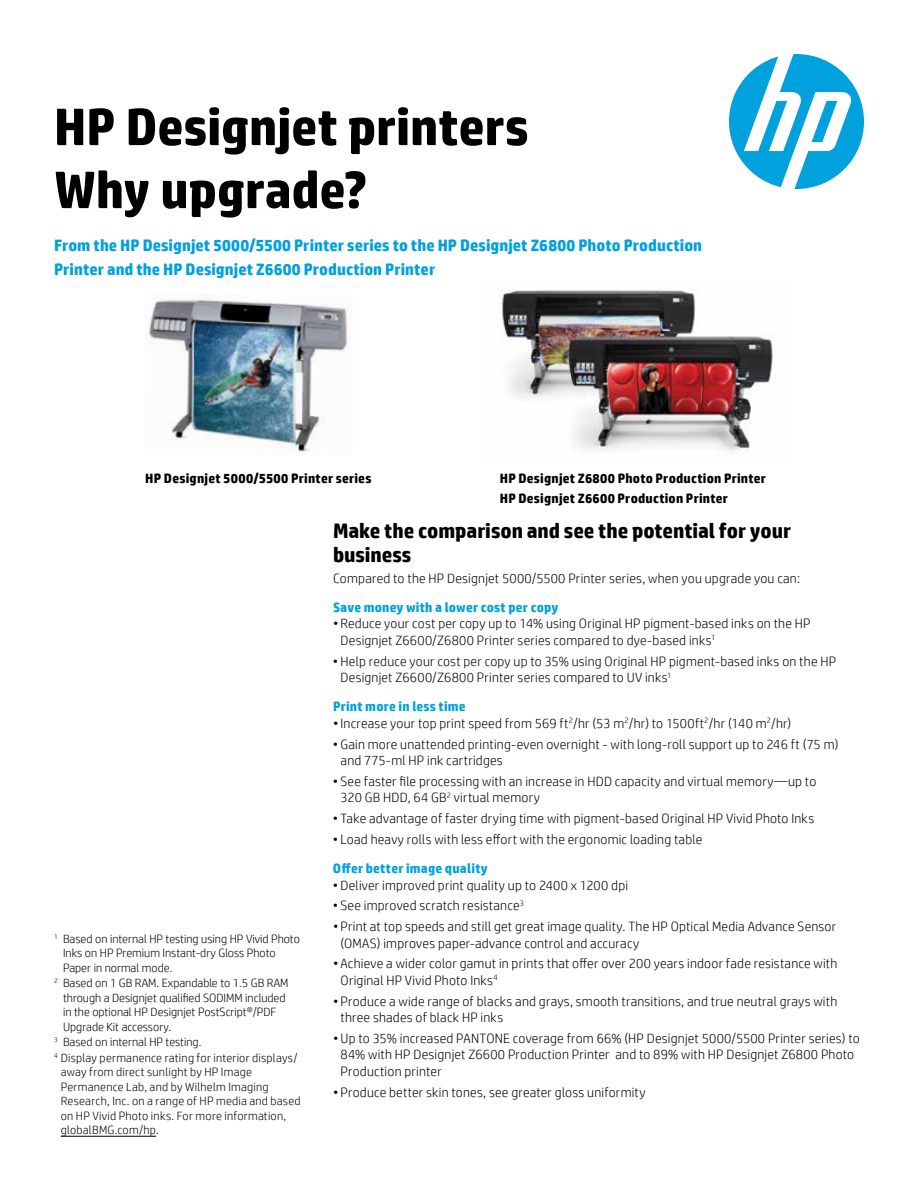
<style>
.page{position:relative;width:918px;height:1188px;background:#fff}
.page>*{position:absolute;margin:0;border:0;box-sizing:border-box;transform-origin:0 0}
.t1{font:700 52.5px/63px "HP Simplified";letter-spacing:-.005em;color:#000}
.t2{font:700 21px/24px "HP Simplified";letter-spacing:-.005em;color:#000}
.t3{font:700 16.5px/24px "HP Simplified";letter-spacing:.005em;color:#00a1dd}
.t4{font:300 13.5px/16.5px "HP Simplified";letter-spacing:.015em;color:#000}
.t5{font:700 13.5px/19.5px "HP Simplified";letter-spacing:.015em;color:#000}
.t6{font:700 13.5px "HP Simplified";letter-spacing:.015em;color:#00a1dd}
.t7{font:300 12px/14.4px "HP Simplified";color:#000}
.t8{font:300 12px/14.4px "HP Simplified";letter-spacing:.02em;color:#000}
</style>
<div class="page">
<img style="left:149px;top:295px;width:201px;height:160px">
<svg style="left:729px;top:54px;width:135px;height:135px"></svg>
<img style="left:502px;top:290px;width:274px;height:163px">
<hr style="left:61px;top:1136px;width:95px;height:1px;background:#000">
<h1 class="t1" style="left:54px;top:96px;width:476px">HP Designjet printers<br>Why upgrade?</h1>
<p class="t3" style="left:54px;top:233px;width:650px">From the HP Designjet 5000/5500 Printer series to the HP Designjet Z6800 Photo Production<br>Printer and the HP Designjet Z6600 Production Printer</p>
<p class="t5" style="left:145px;top:469px;width:228px">HP Designjet 5000/5500 Printer series</p>
<h2 class="t2" style="left:333px;top:519px;width:460px">Make the comparison and see the potential for your business</h2>
<p class="t4" style="left:333px;top:569px;width:469px">Compared to the HP Designjet 5000/5500 Printer series, when you upgrade you can:</p>
<p class="t6" style="left:333px;top:598px;width:227px">Save money with a lower cost per copy</p>
<p class="t4" style="left:341px;top:615px;width:471px;text-indent:-8px">• Reduce your cost per copy up to 14% using Original HP pigment-based inks on the HP<br>Designjet Z6600/Z6800 Printer series compared to dye-based inks<sup>1</sup></p>
<p class="t4" style="left:341px;top:652px;width:497px;text-indent:-8px">• Help reduce your cost per copy up to 35% using Original HP pigment-based inks on the HP<br>Designjet Z6600/Z6800 Printer series compared to UV inks<sup>1</sup></p>
<p class="t6" style="left:333px;top:698px;width:134px">Print more in less time</p>
<p class="t4" style="left:333px;top:715px;width:460px">•Increase your top print speed from 569 ft<sup>2</sup>/hr (53 m<sup>2</sup>/hr) to 1500ft<sup>2</sup>/hr (140 m<sup>2</sup>/hr)</p>
<p class="t4" style="left:341px;top:735px;width:499px;text-indent:-8px">• Gain more unattended printing-even overnight - with long-roll support up to 246 ft (75 m) and 775-ml HP ink cartridges</p>
<p class="t4" style="left:341px;top:773px;width:477px;text-indent:-8px">• See faster file processing with an increase in HDD capacity and virtual memory—up to<br>320 GB HDD, 64 GB<sup>2</sup> virtual memory</p>
<p class="t4" style="left:333px;top:810px;width:483px">• Take advantage of faster drying time with pigment-based Original HP Vivid Photo Inks</p>
<p class="t4" style="left:333px;top:831px;width:371px">• Load heavy rolls with less effort with the ergonomic loading table</p>
<p class="t6" style="left:333px;top:860px;width:156px">Offer better image quality</p>
<p class="t4" style="left:333px;top:876px;width:297px">• Deliver improved print quality up to 2400 x 1200 dpi</p>
<p class="t4" style="left:333px;top:897px;width:192px">• See improved scratch resistance<sup>3</sup></p>
<p class="t4" style="left:341px;top:918px;width:497px;text-indent:-8px">• Print at top speeds and still get great image quality. The HP Optical Media Advance Sensor (OMAS) improves paper-advance control and accuracy</p>
<p class="t4" style="left:341px;top:955px;width:498px;text-indent:-8px">• Achieve a wider color gamut in prints that offer over 200 years indoor fade resistance with<br>Original HP Vivid Photo Inks<sup>4</sup></p>
<p class="t4" style="left:341px;top:992px;width:498px;text-indent:-8px">• Produce a wide range of blacks and grays, smooth transitions, and true neutral grays with three shades of black HP inks</p>
<p class="t4" style="left:341px;top:1030px;width:521px;text-indent:-8px">• Up to 35% increased PANTONE coverage from 66% (HP Designjet 5000/5500 Printer series) to<br>84% with HP Designjet Z6600 Production Printer and to 89% with HP Designjet Z6800 Photo<br>Production printer</p>
<p class="t4" style="left:333px;top:1083px;width:314px">• Produce better skin tones, see greater gloss uniformity</p>
<p class="t5" style="left:500px;top:469px;width:268px">HP Designjet Z6800 Photo Production Printer<br>HP Designjet Z6600 Production Printer</p>
<p class="t7" style="left:63px;top:931px;width:238px;text-indent:-9px"><sup>1</sup> Based on internal HP testing using HP Vivid Photo<br>Inks on HP Premium Instant-dry Gloss Photo<br>Paper in normal mode.</p>
<p class="t7" style="left:63px;top:976px;width:227px;text-indent:-9px"><sup>2</sup> Based on 1 GB RAM. Expandable to 1.5 GB RAM through a Designjet qualified SODIMM included in the optional HP Designjet PostScript®/PDF Upgrade Kit accessory.</p>
<p class="t7" style="left:54px;top:1034px;width:245px;line-height:15.8px"><sup>3</sup> Based on internal HP testing.<br><sup>4</sup> Display permanence rating for interior displays/</p>
<p class="t8" style="left:61px;top:1065px;width:241px">away from direct sunlight by HP Image Permanence Lab, and by Wilhelm Imaging Research, Inc. on a range of HP media and based on HP Vivid Photo inks. For more information, globalBMG.com/hp.</p>
</div>
